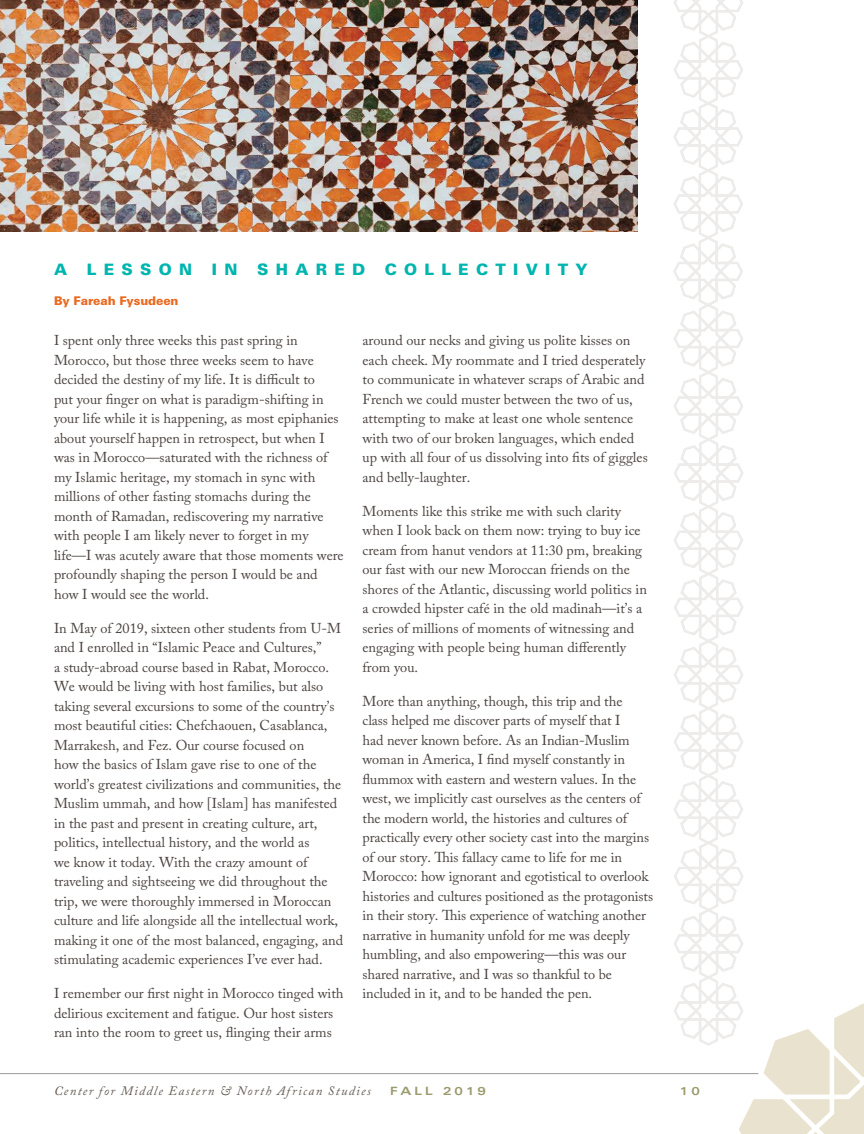
<style>
.page{position:relative;width:864px;height:1134px;background:#fff}
.page>*{position:absolute;margin:0;border:0;box-sizing:border-box;transform-origin:0 0}
.t1{font:900 15.75px "Univers LT Std";letter-spacing:.46em;color:#00b5af}
.t2{font:14.25px/19.5px "Adobe Caslon Pro";color:#4a423f}
.t3{font:italic 12.9px "Adobe Caslon Pro";letter-spacing:.105em;color:#655b52}
.t4{font:900 12px "Univers LT Std";letter-spacing:-.01em;color:#ea6a20}
.t5{font:700 expanded 11.4px "Univers LT Std";letter-spacing:.27em;color:#9b9a6d}
</style>
<div class="page">
<hr style="left:0;top:1073px;width:864px;height:1px;background:#989c97">
<svg style="left:672px;top:0;width:192px;height:1134px"></svg>
<img style="left:0;top:0;width:637px;height:231px">
<p class="t1" style="left:54px;top:259px;width:15px">A</p>
<p class="t1" style="left:87px;top:259px;width:107px">LESSON</p>
<p class="t1" style="left:212px;top:259px;width:27px">I N</p>
<p class="t1" style="left:257px;top:259px;width:109px">SHARED</p>
<p class="t1" style="left:385px;top:259px;width:204px">COLLECTIVITY</p>
<p class="t4" style="left:54px;top:293px;width:126px">By Fareah Fysudeen</p>
<p class="t2" style="left:54px;top:331px;width:291px">I spent only three weeks this past spring in Morocco, but those three weeks seem to have decided the destiny of my life. It is difficult to<br>put your finger on what is paradigm-shifting in your life while it is happening, as most epiphanies about yourself happen in retrospect, but when I was in Morocco—saturated with the richness of my Islamic heritage, my stomach in sync with millions of other fasting stomachs during the month of Ramadan, rediscovering my narrative with people I am likely never to forget in my life—I was acutely aware that those moments were profoundly shaping the person I would be and how I would see the world.</p>
<p class="t2" style="left:54px;top:618px;width:291px">In May of 2019, sixteen other students from U-M and I enrolled in “Islamic Peace and Cultures,”<br>a study-abroad course based in Rabat, Morocco.<br>We would be living with host families, but also taking several excursions to some of the country’s most beautiful cities: Chefchaouen, Casablanca, Marrakesh, and Fez. Our course focused on<br>how the basics of Islam gave rise to one of the world’s greatest civilizations and communities, the Muslim ummah, and how [Islam] has manifested in the past and present in creating culture, art, politics, intellectual history, and the world as<br>we know it today. With the crazy amount of traveling and sightseeing we did throughout the trip, we were thoroughly immersed in Moroccan culture and life alongside all the intellectual work, making it one of the most balanced, engaging, and stimulating academic experiences I’ve ever had.</p>
<p class="t2" style="left:54px;top:984px;width:291px">I remember our first night in Morocco tinged with delirious excitement and fatigue. Our host sisters ran into the room to greet us, flinging their arms</p>
<p class="t2" style="left:363px;top:330px;width:287px">around our necks and giving us polite kisses on each cheek. My roommate and I tried desperately to communicate in whatever scraps of Arabic and French we could muster between the two of us, attempting to make at least one whole sentence with two of our broken languages, which ended up with all four of us dissolving into fits of giggles and belly-laughter.</p>
<p class="t2" style="left:363px;top:501px;width:286px">Moments like this strike me with such clarity when I look back on them now: trying to buy ice cream from hanut vendors at 11:30 pm, breaking our fast with our new Moroccan friends on the shores of the Atlantic, discussing world politics in a crowded hipster café in the old madinah—it’s a series of millions of moments of witnessing and engaging with people being human differently from you.</p>
<p class="t2" style="left:363px;top:691px;width:292px">More than anything, though, this trip and the<br>class helped me discover parts of myself that I<br>had never known before. As an Indian-Muslim woman in America, I find myself constantly in flummox with eastern and western values. In the west, we implicitly cast ourselves as the centers of the modern world, the histories and cultures of practically every other society cast into the margins of our story. This fallacy came to life for me in Morocco: how ignorant and egotistical to overlook histories and cultures positioned as the protagonists in their story. This experience of watching another narrative in humanity unfold for me was deeply humbling, and also empowering—this was our shared narrative, and I was so thankful to be included in it, and to be handed the pen.</p>
<p class="t3" style="left:54px;top:1083px;width:318px">Center for Middle Eastern &amp; North African Studies</p>
<p class="t5" style="left:390px;top:1085px;width:97px">FALL 2019</p>
<p class="t5" style="left:680px;top:1085px;width:21px">1 0</p>
</div>
